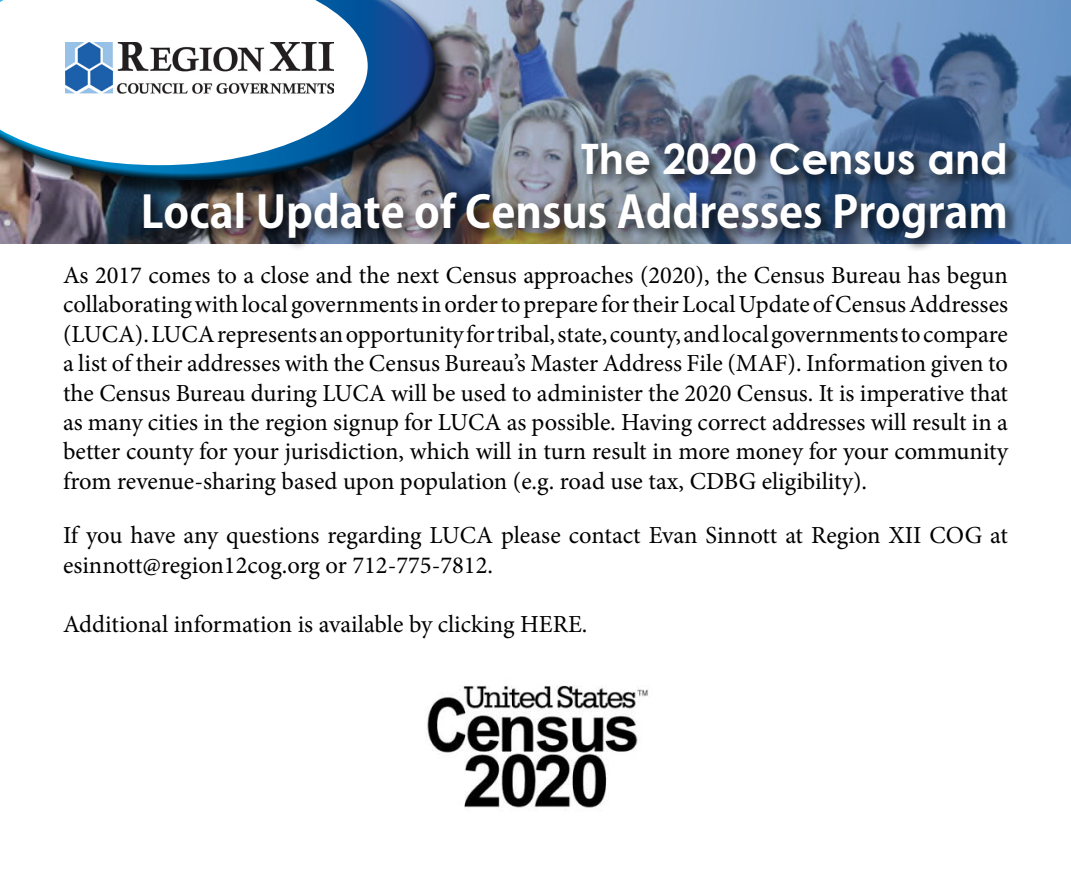
<style>
.page{position:relative;width:1071px;height:882px;background:#fff}
.page>*{position:absolute;margin:0;border:0;box-sizing:border-box;transform-origin:0 0}
.t1{font:700 43.75px "Adobe Gothic Std";color:#fff}
.t2{font:700 42px "Century Gothic";color:#fff}
.t3{font:24.5px/29.4px "Minion Pro";color:#000;text-align:justify}
</style>
<div class="page">
<img style="left:0;top:0;width:1071px;height:243px">
<div style="left:578px;top:139px;width:443px;height:50px;background:#000;opacity:.75"></div>
<div style="left:0;top:0;width:457px;height:202px;background:#000;opacity:.75"></div>
<svg style="left:0;top:0;width:432px;height:20px"></svg>
<div style="left:0;top:20px;width:444px;height:161px;background:#000;opacity:.75"></div>
<img style="left:65px;top:42px;width:268px;height:51px">
<div style="left:140px;top:189px;width:880px;height:64px;background:#000;opacity:.75"></div>
<img style="left:427px;top:685px;width:221px;height:125px">
<h2 class="t2" style="left:581px;top:127px;width:428px">The 2020 Census and</h2>
<h1 class="t1" style="left:141px;top:185px;width:869px">Local Update of Census Addresses Program</h1>
<p class="t3" style="left:63px;top:261px;width:947px">As 2017 comes to a close and the next Census approaches (2020), the Census Bureau has begun collaborating with local governments in order to prepare for their Local Update of Census Addresses (LUCA). LUCA represents an opportunity for tribal, state, county, and local governments to compare a list of their addresses with the Census Bureau’s Master Address File (MAF). Information given to the Census Bureau during LUCA will be used to administer the 2020 Census. It is imperative that as many cities in the region signup for LUCA as possible. Having correct addresses will result in a better county for your jurisdiction, which will in turn result in more money for your community from revenue-sharing based upon population (e.g. road use tax, CDBG eligibility).</p>
<p class="t3" style="left:63px;top:521px;width:947px">If you have any questions regarding LUCA please contact Evan Sinnott at Region XII COG at esinnott@region12cog.org or 712-775-7812.</p>
<p class="t3" style="left:63px;top:609px;width:526px">Additional information is available by clicking HERE.</p>
</div>
